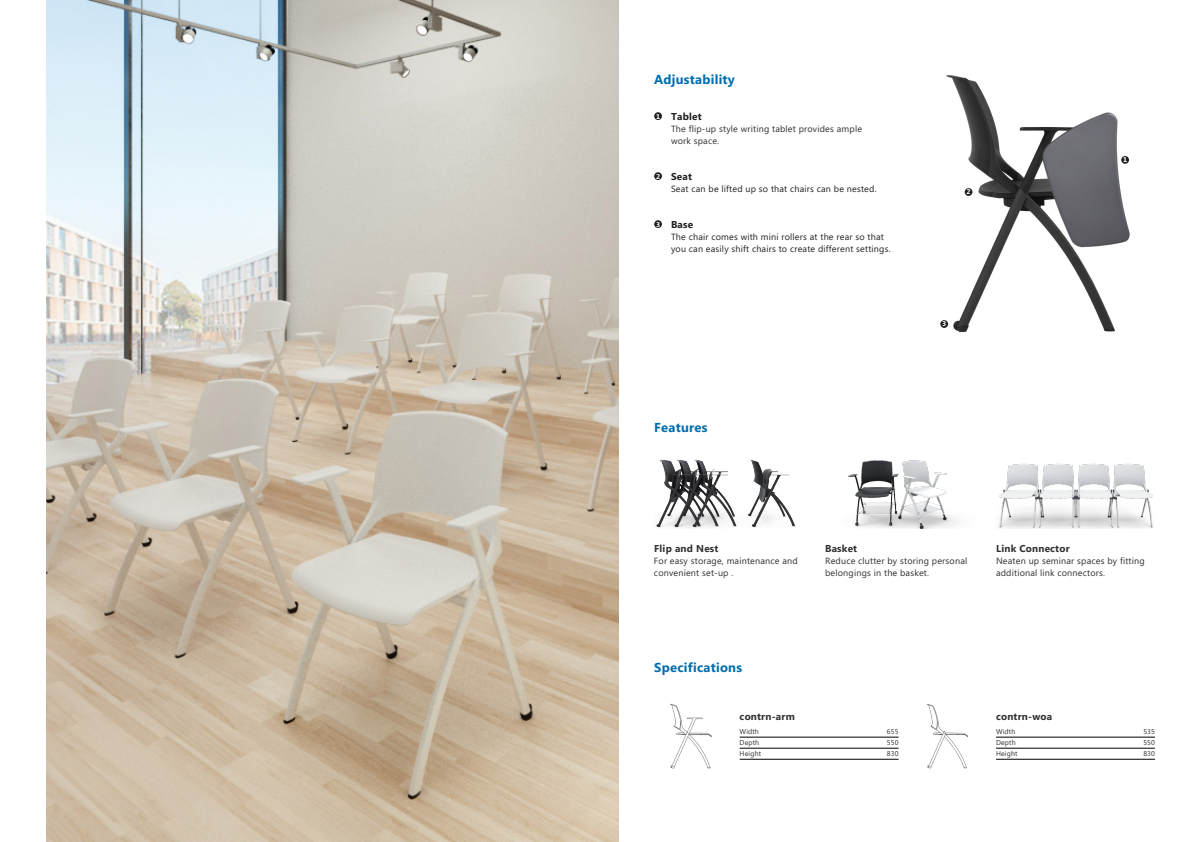
<style>
.page{position:relative;width:1191px;height:842px;background:#fff}
.page>*{position:absolute;margin:0;border:0;box-sizing:border-box;transform-origin:0 0}
.t1{font:700 13px "Microsoft Phags Pa";letter-spacing:.02em;color:#006dad}
.t2{font:700 10px "Microsoft Phags Pa";letter-spacing:.02em;color:#312f30}
.t3{font:700 10px "Microsoft Phags Pa";letter-spacing:.02em;color:#231f20}
.t4{font:9px/12px "Microsoft Phags Pa";letter-spacing:.02em;color:#312f30}
.t5{font:9px "Microsoft Phags Pa";letter-spacing:.02em;color:#231f20}
.t6{font:7px "Microsoft Phags Pa";letter-spacing:.02em;color:#312f30}
.t7{font:700 7px "Microsoft Phags Pa";color:#fff}
</style>
<div class="page">
<img style="left:946px;top:75px;width:184px;height:257px">
<div style="left:1121px;top:156px;width:8px;height:8px;background:#231f20;border-radius:50%"></div>
<div style="left:964px;top:188px;width:8px;height:8px;background:#231f20;border-radius:50%"></div>
<div style="left:940px;top:320px;width:8px;height:8px;background:#231f20;border-radius:50%"></div>
<hr style="left:739px;top:737px;width:159px;height:1px;background:#000">
<hr style="left:739px;top:748px;width:159px;height:1px;background:#000">
<hr style="left:739px;top:759px;width:159px;height:1px;background:#000">
<hr style="left:996px;top:737px;width:159px;height:1px;background:#000">
<hr style="left:996px;top:748px;width:159px;height:1px;background:#000">
<hr style="left:996px;top:759px;width:159px;height:1px;background:#000">
<img style="left:670px;top:704px;width:42px;height:64px">
<img style="left:927px;top:704px;width:41px;height:64px">
<img style="left:656px;top:459px;width:139px;height:69px">
<img style="left:848px;top:460px;width:110px;height:68px">
<img style="left:998px;top:463px;width:155px;height:65px">
<div style="left:654px;top:172px;width:8px;height:8px;background:#231f20;border-radius:50%"></div>
<div style="left:654px;top:112px;width:8px;height:8px;background:#231f20;border-radius:50%"></div>
<div style="left:654px;top:220px;width:8px;height:8px;background:#231f20;border-radius:50%"></div>
<img style="left:46px;top:0;width:572px;height:842px">
<p class="t1" style="left:654px;top:70px;width:82px">Adjustability</p>
<p class="t7" style="left:656px;top:111px;width:6px">1</p>
<p class="t7" style="left:656px;top:171px;width:6px">2</p>
<p class="t7" style="left:656px;top:219px;width:6px">3</p>
<p class="t3" style="left:671px;top:109px;width:32px">Tablet</p>
<p class="t4" style="left:671px;top:122px;width:192px">The flip-up style writing tablet provides ample</p>
<p class="t4" style="left:671px;top:134px;width:50px">work space.</p>
<p class="t3" style="left:671px;top:169px;width:22px">Seat</p>
<p class="t5" style="left:671px;top:183px;width:207px">Seat can be lifted up so that chairs can be nested.</p>
<p class="t3" style="left:671px;top:217px;width:24px">Base</p>
<p class="t5" style="left:671px;top:231px;width:214px">The chair comes with mini rollers at the rear so that</p>
<p class="t5" style="left:671px;top:243px;width:221px">you can easily shift chairs to create different settings.</p>
<p class="t1" style="left:654px;top:418px;width:55px">Features</p>
<p class="t7" style="left:966px;top:187px;width:6px">2</p>
<p class="t7" style="left:942px;top:319px;width:6px">3</p>
<p class="t7" style="left:1123px;top:155px;width:6px">1</p>
<p class="t2" style="left:654px;top:541px;width:66px">Flip and Nest</p>
<p class="t4" style="left:654px;top:554px;width:145px">For easy storage, maintenance and convenient set-up .</p>
<p class="t2" style="left:825px;top:541px;width:34px">Basket</p>
<p class="t2" style="left:996px;top:541px;width:75px">Link Connector</p>
<p class="t4" style="left:996px;top:554px;width:150px">Neaten up seminar spaces by fitting additional link connectors.</p>
<p class="t4" style="left:825px;top:554px;width:144px">Reduce clutter by storing personal belongings in the basket.</p>
<p class="t1" style="left:654px;top:658px;width:89px">Specifications</p>
<p class="t2" style="left:739px;top:709px;width:57px">contrn-arm</p>
<p class="t6" style="left:739px;top:726px;width:21px">Width</p>
<p class="t6" style="left:887px;top:726px;width:13px">655</p>
<p class="t6" style="left:739px;top:737px;width:21px">Depth</p>
<p class="t6" style="left:887px;top:737px;width:13px">550</p>
<p class="t6" style="left:739px;top:748px;width:23px">Height</p>
<p class="t6" style="left:887px;top:748px;width:13px">830</p>
<p class="t2" style="left:996px;top:709px;width:58px">contrn-woa</p>
<p class="t6" style="left:996px;top:726px;width:21px">Width</p>
<p class="t6" style="left:1143px;top:726px;width:13px">535</p>
<p class="t6" style="left:996px;top:737px;width:21px">Depth</p>
<p class="t6" style="left:1143px;top:737px;width:13px">550</p>
<p class="t6" style="left:996px;top:748px;width:23px">Height</p>
<p class="t6" style="left:1143px;top:748px;width:13px">830</p>
</div>
